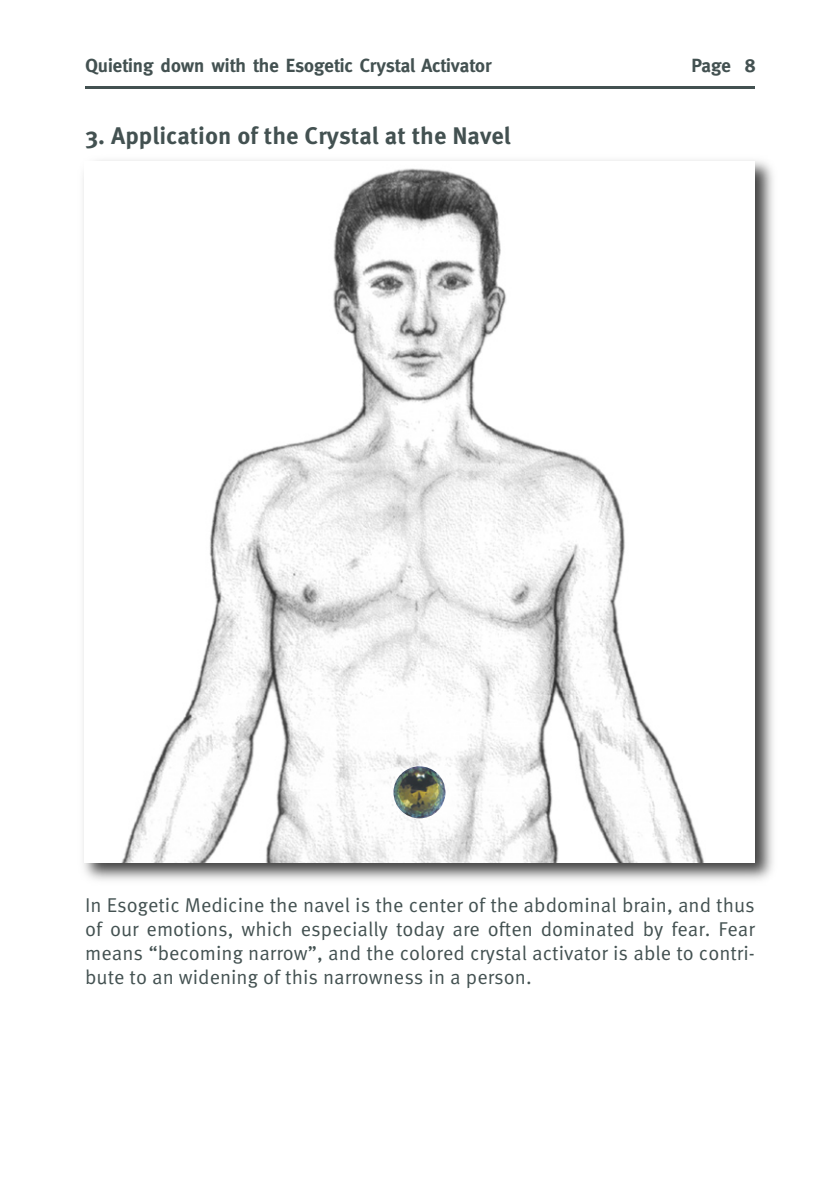
<style>
.page{position:relative;width:840px;height:1191px;background:#fff}
.page>*{position:absolute;margin:0;border:0;box-sizing:border-box;transform-origin:0 0}
.t1{font:700 24px "Meta OT";color:#435151}
.t2{font:20px/24px "Meta OT";color:#435151;text-align:justify}
.t3{font:700 19px "Meta";color:#435151}
</style>
<div class="page">
<hr style="left:85px;top:86px;width:669px;height:2px;background:#435151">
<img style="left:83px;top:160px;width:690px;height:721px">
<img style="left:84px;top:161px;width:670px;height:701px">
<img style="left:393px;top:766px;width:52px;height:52px;border-radius:50%">
<p class="t3" style="left:85px;top:56px;width:407px">Quieting down with the Esogetic Crystal Activator</p>
<p class="t3" style="left:691px;top:56px;width:65px">Page 8</p>
<p class="t1" style="left:85px;top:126px;width:427px">3. Application of the Crystal at the Navel</p>
<p class="t2" style="left:85px;top:895px;width:670px">In Esogetic Medicine the navel is the center of the abdominal brain, and thus of our emotions, which especially today are often dominated by fear. Fear means “becoming narrow”, and the colored crystal activator is able to contri&shy;bute to an widening of this narrowness in a person.</p>
</div>
